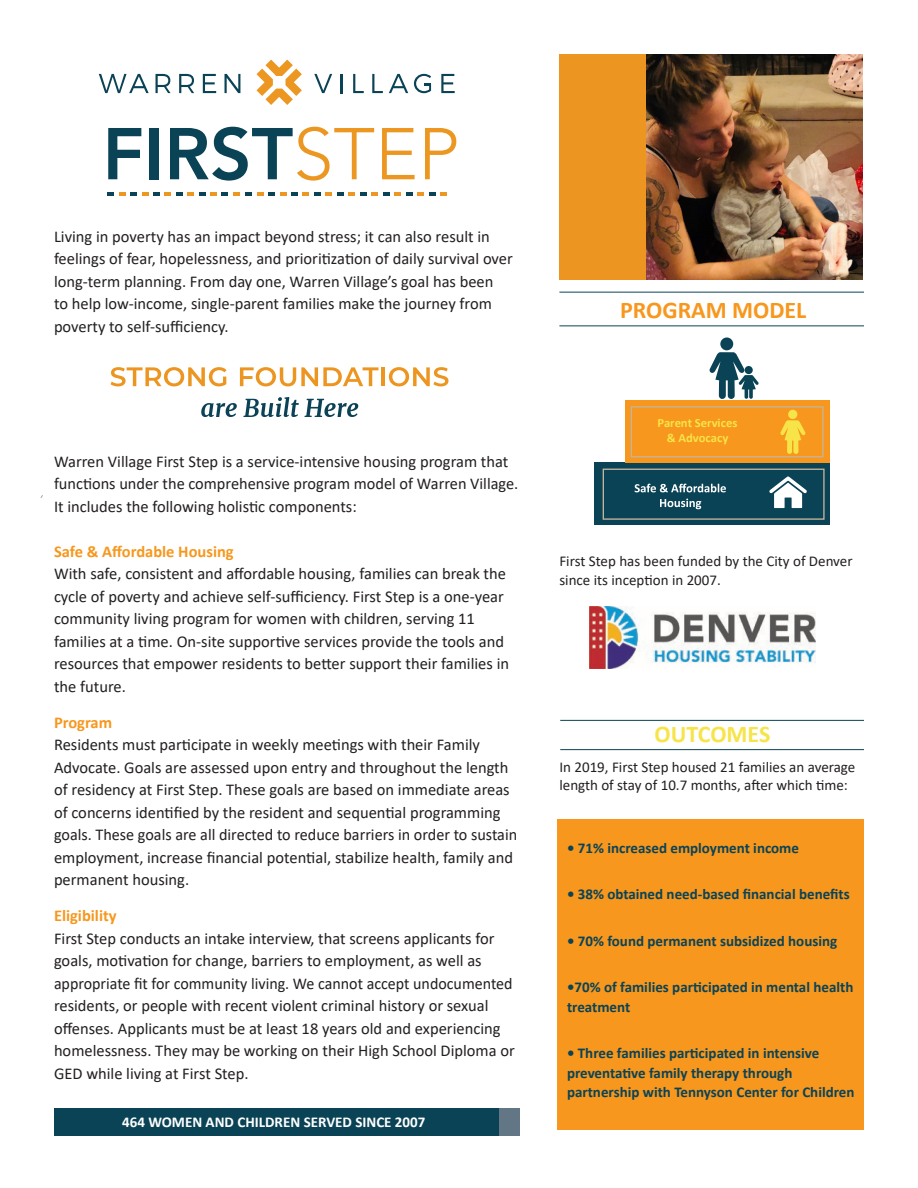
<style>
.page{position:relative;width:918px;height:1188px;background:#fff}
.page>*{position:absolute;margin:0;border:0;box-sizing:border-box;transform-origin:0 0}
.t1{font:700 24px "Calibri";color:#f7971d}
.t2{font:700 24px "Calibri";color:#f7e449}
.t3{font:16.5px/22.5px "Calibri";color:#231f20}
.t4{font:700 16.5px "Calibri";color:#f7971d}
.t5{font:700 15px/19.5px "Calibri";color:#0b4356}
.t6{font:15px/18px "Calibri";color:#231f20}
.t7{font:700 15px "Calibri";color:#fff}
.t8{font:700 12.6px/14.7px "Calibri";color:#f7e449;text-align:center}
</style>
<div class="page">
<div style="left:557px;top:819px;width:307px;height:310px;background:#f7971d"></div>
<div style="left:54px;top:1108px;width:446px;height:28px;background:#0b4356"></div>
<div style="left:499px;top:1108px;width:21px;height:28px;background:#637686"></div>
<hr style="left:559px;top:292px;width:305px;height:1px;background:#0b4356">
<hr style="left:559px;top:326px;width:305px;height:1px;background:#0b4356">
<hr style="left:560px;top:720px;width:304px;height:1px;background:#0b4356">
<hr style="left:560px;top:749px;width:304px;height:1px;background:#0b4356">
<svg style="left:99px;top:74px;width:50px;height:19px"></svg>
<svg style="left:156px;top:74px;width:15px;height:19px"></svg>
<svg style="left:179px;top:74px;width:15px;height:19px"></svg>
<svg style="left:203px;top:74px;width:13px;height:19px"></svg>
<svg style="left:225px;top:74px;width:15px;height:19px"></svg>
<svg style="left:314px;top:74px;width:18px;height:19px"></svg>
<svg style="left:340px;top:74px;width:2px;height:19px"></svg>
<svg style="left:353px;top:74px;width:11px;height:19px"></svg>
<svg style="left:372px;top:74px;width:11px;height:19px"></svg>
<svg style="left:389px;top:74px;width:19px;height:19px"></svg>
<svg style="left:441px;top:74px;width:14px;height:19px"></svg>
<svg style="left:414px;top:74px;width:17px;height:19px"></svg>
<svg style="left:257px;top:60px;width:45px;height:45px"></svg>
<svg style="left:108px;top:128px;width:33px;height:51px"></svg>
<div style="left:150px;top:128px;width:9px;height:51px;background:#0a4356"></div>
<svg style="left:170px;top:127px;width:204px;height:54px"></svg>
<svg style="left:382px;top:128px;width:33px;height:51px"></svg>
<svg style="left:425px;top:128px;width:31px;height:51px"></svg>
<svg style="left:107px;top:193px;width:340px;height:3px"></svg>
<div style="left:594px;top:463px;width:235px;height:62px;background:#0b4356"></div>
<div style="left:625px;top:400px;width:204px;height:63px;background:#f7971d"></div>
<div style="left:603px;top:469px;width:222px;height:51px;border:1px solid #c3b49b"></div>
<svg style="left:635px;top:484px;width:91px;height:8px"></svg>
<svg style="left:660px;top:499px;width:41px;height:10px"></svg>
<svg style="left:769px;top:476px;width:38px;height:32px"></svg>
<div style="left:631px;top:406px;width:193px;height:51px;border:1px solid #c3b49b"></div>
<svg style="left:780px;top:410px;width:26px;height:44px"></svg>
<svg style="left:709px;top:338px;width:50px;height:61px"></svg>
<img style="left:589px;top:606px;width:227px;height:62px">
<img style="left:646px;top:54px;width:217px;height:226px">
<div style="left:559px;top:54px;width:87px;height:226px;background:#ec9621"></div>
<svg style="left:111px;top:367px;width:116px;height:19px"></svg>
<svg style="left:240px;top:367px;width:138px;height:19px"></svg>
<hr style="left:381px;top:367px;width:4px;height:19px;background:#ec9621">
<svg style="left:389px;top:367px;width:60px;height:19px"></svg>
<svg style="left:201px;top:403px;width:36px;height:14px"></svg>
<svg style="left:243px;top:397px;width:56px;height:20px"></svg>
<svg style="left:305px;top:399px;width:53px;height:18px"></svg>
<p class="t3" style="left:54px;top:225px;width:460px">Living in poverty has an impact beyond stress; it can also result in feelings of fear, hopelessness, and prioritization of daily survival over long-term planning. From day one, Warren Village’s goal has been<br>to help low-income, single-parent families make the journey from poverty to self-sufficiency.</p>
<p class="t3" style="left:54px;top:450px;width:466px">Warren Village First Step is a service-intensive housing program that functions under the comprehensive program model of Warren Village.<br>It includes the following holistic components:</p>
<p class="t4" style="left:54px;top:540px;width:181px">Safe &amp; Affordable Housing</p>
<p class="t3" style="left:54px;top:562px;width:457px">With safe, consistent and affordable housing, families can break the cycle of poverty and achieve self-sufficiency. First Step is a one-year community living program for women with children, serving 11 families at a time. On-site supportive services provide the tools and resources that empower residents to better support their families in the future.</p>
<p class="t4" style="left:54px;top:711px;width:60px">Program</p>
<p class="t3" style="left:54px;top:733px;width:465px">Residents must participate in weekly meetings with their Family Advocate. Goals are assessed upon entry and throughout the length of residency at First Step. These goals are based on immediate areas of concerns identified by the resident and sequential programming goals. These goals are all directed to reduce barriers in order to sustain employment, increase financial potential, stabilize health, family and permanent housing.</p>
<p class="t4" style="left:54px;top:904px;width:64px">Eligibility</p>
<p class="t3" style="left:54px;top:927px;width:462px">First Step conducts an intake interview, that screens applicants for goals, motivation for change, barriers to employment, as well as appropriate fit for community living. We cannot accept undocumented residents, or people with recent violent criminal history or sexual offenses. Applicants must be at least 18 years old and experiencing homelessness. They may be working on their High School Diploma or GED while living at First Step.</p>
<p class="t7" style="left:122px;top:1111px;width:305px">464 WOMEN AND CHILDREN SERVED SINCE 2007</p>
<p class="t1" style="left:620px;top:293px;width:188px">PROGRAM MODEL</p>
<p class="t8" style="left:658px;top:415px;width:81px">Parent Services &amp; Advocacy</p>
<p class="t6" style="left:559px;top:550px;width:295px;line-height:19.5px">First Step has been funded by the City of Denver since its inception in 2007.</p>
<p class="t2" style="left:655px;top:717px;width:117px">OUTCOMES</p>
<p class="t6" style="left:559px;top:757px;width:297px">In 2019, First Step housed 21 families an average length of stay of 10.7 months, after which time:</p>
<p class="t5" style="left:567px;top:838px;width:234px">• 71% increased employment income</p>
<p class="t5" style="left:567px;top:884px;width:284px">• 38% obtained need-based financial benefits</p>
<p class="t5" style="left:567px;top:931px;width:272px">• 70% found permanent subsidized housing</p>
<p class="t5" style="left:567px;top:977px;width:288px">•70% of families participated in mental health treatment</p>
<p class="t5" style="left:567px;top:1043px;width:254px">• Three families participated in intensive preventative family therapy through</p>
<p class="t5" style="left:567px;top:1082px;width:289px">partnership with Tennyson Center for Children</p>
</div>
